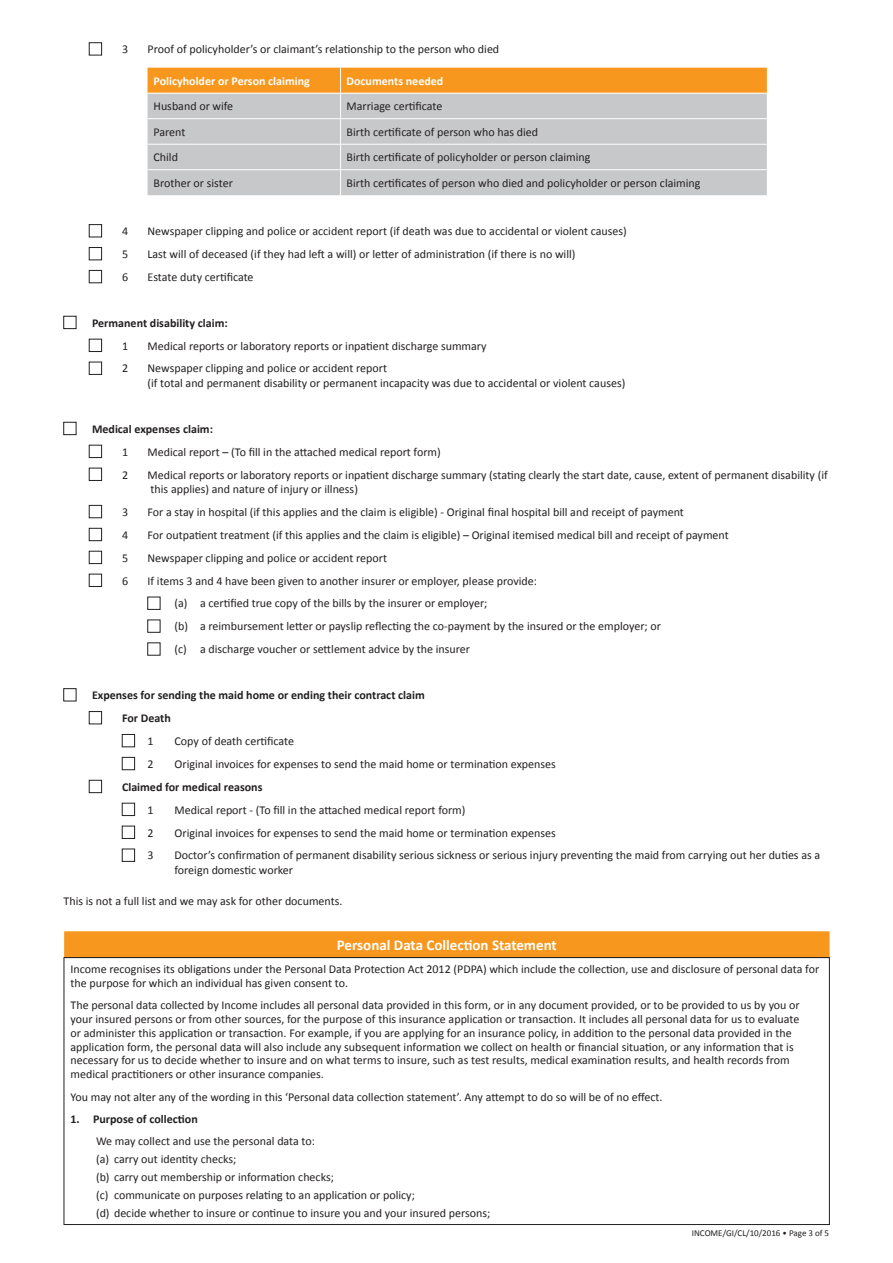
<style>
.page{position:relative;width:893px;height:1263px;background:#fff}
.page>*{position:absolute;margin:0;border:0;box-sizing:border-box;transform-origin:0 0}
.t1{font:700 15px "Calibri";color:#fff}
.t2{font:12px/13.8px "Calibri";color:#231f20}
.t3{font:700 12px/23px "Calibri";color:#231f20}
.t4{font:700 12px "Calibri";color:#fff}
.t5{font:9px "Calibri";color:#231f20}
</style>
<div class="page">
<div style="left:65px;top:932px;width:764px;height:25px;background:#f7971d"></div>
<hr style="left:64px;top:931px;width:766px;height:2px;background:#f7971d">
<hr style="left:64px;top:933px;width:2px;height:24px;background:#f7971d">
<hr style="left:828px;top:933px;width:2px;height:24px;background:#f7971d">
<hr style="left:64px;top:957px;width:766px;height:1px;background:#231f20">
<div style="left:89px;top:43px;width:13px;height:12px;border:1px solid #231f20"></div>
<svg style="left:148px;top:68px;width:619px;height:127px;background:#d1bfa9"></svg>
<hr style="left:148px;top:169px;width:619px;height:1px;background:#fff">
<div style="left:89px;top:224px;width:13px;height:13px;border:1px solid #231f20"></div>
<div style="left:89px;top:247px;width:13px;height:13px;border:1px solid #231f20"></div>
<div style="left:89px;top:270px;width:13px;height:13px;border:1px solid #231f20"></div>
<div style="left:64px;top:316px;width:12px;height:13px;border:1px solid #231f20"></div>
<div style="left:89px;top:339px;width:13px;height:13px;border:1px solid #231f20"></div>
<div style="left:89px;top:362px;width:13px;height:13px;border:1px solid #231f20"></div>
<div style="left:64px;top:422px;width:12px;height:13px;border:1px solid #231f20"></div>
<div style="left:89px;top:445px;width:13px;height:13px;border:1px solid #231f20"></div>
<div style="left:89px;top:468px;width:13px;height:13px;border:1px solid #231f20"></div>
<div style="left:89px;top:505px;width:13px;height:13px;border:1px solid #231f20"></div>
<div style="left:89px;top:528px;width:13px;height:13px;border:1px solid #231f20"></div>
<div style="left:89px;top:551px;width:13px;height:13px;border:1px solid #231f20"></div>
<div style="left:89px;top:574px;width:13px;height:13px;border:1px solid #231f20"></div>
<div style="left:148px;top:597px;width:12px;height:13px;border:1px solid #231f20"></div>
<div style="left:64px;top:688px;width:12px;height:13px;border:1px solid #231f20"></div>
<div style="left:89px;top:711px;width:13px;height:13px;border:1px solid #231f20"></div>
<div style="left:122px;top:734px;width:13px;height:13px;border:1px solid #231f20"></div>
<div style="left:122px;top:757px;width:13px;height:13px;border:1px solid #231f20"></div>
<div style="left:89px;top:780px;width:13px;height:13px;border:1px solid #231f20"></div>
<div style="left:122px;top:803px;width:13px;height:13px;border:1px solid #231f20"></div>
<div style="left:122px;top:826px;width:13px;height:13px;border:1px solid #231f20"></div>
<div style="left:122px;top:849px;width:13px;height:12px;border:1px solid #231f20"></div>
<p class="t2" style="left:122px;top:42px;width:8px">3</p>
<p class="t2" style="left:148px;top:42px;width:353px">Proof of policyholder’s or claimant’s relationship to the person who died</p>
<p class="t4" style="left:154px;top:73px;width:158px">Policyholder or Person claiming</p>
<p class="t4" style="left:347px;top:73px;width:98px">Documents needed</p>
<p class="t2" style="left:154px;top:99px;width:81px">Husband or wife</p>
<p class="t2" style="left:347px;top:99px;width:97px">Marriage certificate</p>
<p class="t2" style="left:154px;top:125px;width:33px">Parent</p>
<p class="t2" style="left:347px;top:125px;width:193px">Birth certificate of person who has died</p>
<p class="t2" style="left:154px;top:150px;width:26px">Child</p>
<p class="t2" style="left:347px;top:150px;width:245px">Birth certificate of policyholder or person claiming</p>
<p class="t2" style="left:154px;top:176px;width:81px">Brother or sister</p>
<p class="t2" style="left:347px;top:176px;width:355px">Birth certificates of person who died and policyholder or person claiming</p>
<p class="t2" style="left:122px;top:224px;width:8px">4</p>
<p class="t2" style="left:148px;top:224px;width:481px">Newspaper clipping and police or accident report (if death was due to accidental or violent causes)</p>
<p class="t2" style="left:122px;top:247px;width:8px">5</p>
<p class="t2" style="left:148px;top:247px;width:429px">Last will of deceased (if they had left a will) or letter of administration (if there is no will)</p>
<p class="t2" style="left:122px;top:270px;width:8px">6</p>
<p class="t2" style="left:148px;top:270px;width:108px">Estate duty certificate</p>
<p class="t3" style="left:92px;top:311px;width:137px">Permanent disability claim:</p>
<p class="t2" style="left:122px;top:339px;width:8px">1</p>
<p class="t2" style="left:148px;top:339px;width:341px">Medical reports or laboratory reports or inpatient discharge summary</p>
<p class="t2" style="left:122px;top:361px;width:8px">2</p>
<p class="t2" style="left:148px;top:361px;width:479px;line-height:14.4px">Newspaper clipping and police or accident report<br>(if total and permanent disability or permanent incapacity was due to accidental or violent causes)</p>
<p class="t3" style="left:92px;top:417px;width:122px">Medical expenses claim:</p>
<p class="t2" style="left:122px;top:445px;width:8px">1</p>
<p class="t2" style="left:148px;top:445px;width:295px">Medical report – (To fill in the attached medical report form)</p>
<p class="t2" style="left:122px;top:467px;width:8px">2</p>
<p class="t2" style="left:148px;top:467px;width:682px;line-height:14.4px">Medical reports or laboratory reports or inpatient discharge summary (stating clearly the start date, cause, extent of permanent disability (if this applies) and nature of injury or illness)</p>
<p class="t2" style="left:122px;top:505px;width:8px">3</p>
<p class="t2" style="left:148px;top:505px;width:538px">For a stay in hospital (if this applies and the claim is eligible) - Original final hospital bill and receipt of payment</p>
<p class="t2" style="left:122px;top:528px;width:8px">4</p>
<p class="t2" style="left:148px;top:528px;width:583px">For outpatient treatment (if this applies and the claim is eligible) – Original itemised medical bill and receipt of payment</p>
<p class="t2" style="left:122px;top:551px;width:8px">5</p>
<p class="t2" style="left:148px;top:551px;width:241px">Newspaper clipping and police or accident report</p>
<p class="t2" style="left:122px;top:573px;width:8px">6</p>
<p class="t2" style="left:175px;top:569px;width:488px;line-height:23px;text-indent:-27px">If items 3 and 4 have been given to another insurer or employer, please provide:<br>(a) a certified true copy of the bills by the insurer or employer;<br>(b) a reimbursement letter or payslip reflecting the co-payment by the insured or the employer; or (c) a discharge voucher or settlement advice by the insurer</p>
<p class="t3" style="left:122px;top:683px;width:304px;text-indent:-30px">Expenses for sending the maid home or ending their contract claim<br>For Death</p>
<p class="t2" style="left:148px;top:734px;width:8px">1</p>
<p class="t2" style="left:175px;top:734px;width:121px">Copy of death certificate</p>
<p class="t2" style="left:148px;top:757px;width:8px">2</p>
<p class="t2" style="left:175px;top:757px;width:383px">Original invoices for expenses to send the maid home or termination expenses</p>
<p class="t3" style="left:122px;top:775px;width:142px">Claimed for medical reasons</p>
<p class="t2" style="left:148px;top:803px;width:8px">1</p>
<p class="t2" style="left:175px;top:803px;width:292px">Medical report - (To fill in the attached medical report form)</p>
<p class="t2" style="left:148px;top:825px;width:8px">2</p>
<p class="t2" style="left:175px;top:825px;width:383px">Original invoices for expenses to send the maid home or termination expenses</p>
<p class="t2" style="left:148px;top:848px;width:8px">3</p>
<p class="t2" style="left:175px;top:848px;width:647px;line-height:14.4px">Doctor’s confirmation of permanent disability serious sickness or serious injury preventing the maid from carrying out her duties as a foreign domestic worker</p>
<p class="t2" style="left:64px;top:894px;width:280px">This is not a full list and we may ask for other documents.</p>
<p class="t1" style="left:337px;top:936px;width:221px">Personal Data Collection Statement</p>
<p class="t2" style="left:71px;top:962px;width:750px">Income recognises its obligations under the Personal Data Protection Act 2012 (PDPA) which include the collection, use and disclosure of personal data for the purpose for which an individual has given consent to.</p>
<p class="t2" style="left:71px;top:998px;width:731px">The personal data collected by Income includes all personal data provided in this form, or in any document provided, or to be provided to us by you or your insured persons or from other sources, for the purpose of this insurance application or transaction. It includes all personal data for us to evaluate or administer this application or transaction. For example, if you are applying for an insurance policy, in addition to the personal data provided in the application form, the personal data will also include any subsequent information we collect on health or financial situation, or any information that is necessary for us to decide whether to insure and on what terms to insure, such as test results, medical examination results, and health records from medical practitioners or other insurance companies.</p>
<p class="t2" style="left:71px;top:1089px;width:594px">You may not alter any of the wording in this ‘Personal data collection statement’. Any attempt to do so will be of no effect.</p>
<p class="t3" style="left:71px;top:1107px;width:129px">1. Purpose of collection</p>
<p class="t2" style="left:96px;top:1132px;width:396px;line-height:18px">We may collect and use the personal data to:<br>(a) carry out identity checks;<br>(b) carry out membership or information checks;<br>(c) communicate on purposes relating to an application or policy;<br>(d) decide whether to insure or continue to insure you and your insured persons;</p>
<p class="t5" style="left:692px;top:1227px;width:139px">INCOME/GI/CL/10/2016 • Page 3 of 5</p>
</div>
